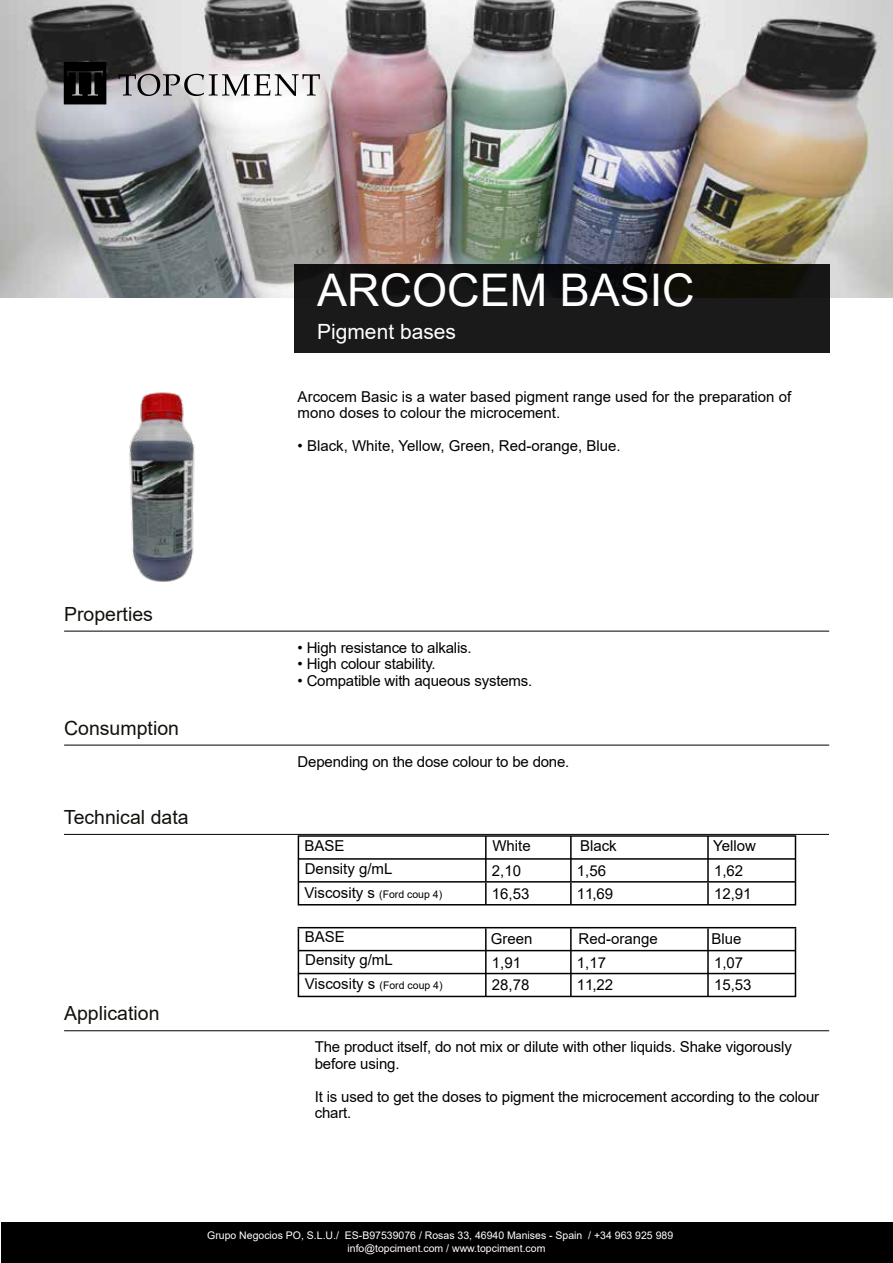
<style>
.page{position:relative;width:893px;height:1263px;background:#fff}
.page>*{position:absolute;margin:0;border:0;box-sizing:border-box;transform-origin:0 0}
.t1{font:45px "Arial";color:#fff}
.t2{font:21px "Arial";color:#fff}
.t3{font:19.5px "Arial";color:#12110c}
.t4{font:15px/16.5px "Arial";letter-spacing:-.01em;color:#000}
.t5{font:10.5px "Arial";color:#fff}
.t6{font:10.5px "Arial";color:#000}
.s1{font-size:15px}
</style>
<div class="page">
<div style="left:1px;top:1222px;width:892px;height:41px;background:#000"></div>
<img style="left:129px;top:392px;width:66px;height:190px">
<img style="left:0;top:0;width:893px;height:298px">
<div style="left:294px;top:264px;width:535px;height:88px;background:linear-gradient(to bottom,#0f0e0d,#1d1e1e)"></div>
<svg style="left:118px;top:74px;width:202px;height:22px"></svg>
<svg style="left:64px;top:62px;width:42px;height:42px;background:#0d0d0d"></svg>
<hr style="left:64px;top:631px;width:765px;height:1px;background:#000">
<hr style="left:64px;top:745px;width:765px;height:1px;background:#000">
<hr style="left:64px;top:1030px;width:765px;height:1px;background:#000">
<hr style="left:64px;top:834px;width:765px;height:1px;background:#000">
<hr style="left:298px;top:835px;width:188px;height:2px;background:#000">
<hr style="left:486px;top:835px;width:85px;height:2px;background:#000">
<hr style="left:485px;top:837px;width:2px;height:21px;background:#000">
<hr style="left:571px;top:835px;width:137px;height:2px;background:#000">
<hr style="left:570px;top:837px;width:2px;height:21px;background:#000">
<hr style="left:708px;top:835px;width:88px;height:2px;background:#000">
<hr style="left:707px;top:837px;width:2px;height:21px;background:#000">
<hr style="left:298px;top:858px;width:188px;height:2px;background:#000">
<hr style="left:486px;top:858px;width:85px;height:2px;background:#000">
<hr style="left:485px;top:860px;width:2px;height:21px;background:#000">
<hr style="left:571px;top:858px;width:137px;height:2px;background:#000">
<hr style="left:570px;top:860px;width:2px;height:21px;background:#000">
<hr style="left:708px;top:858px;width:88px;height:2px;background:#000">
<hr style="left:707px;top:860px;width:2px;height:21px;background:#000">
<hr style="left:485px;top:882px;width:2px;height:22px;background:#000">
<hr style="left:570px;top:882px;width:2px;height:22px;background:#000">
<hr style="left:707px;top:882px;width:2px;height:22px;background:#000">
<hr style="left:485px;top:928px;width:2px;height:22px;background:#000">
<hr style="left:570px;top:928px;width:2px;height:22px;background:#000">
<hr style="left:707px;top:928px;width:2px;height:22px;background:#000">
<hr style="left:298px;top:950px;width:188px;height:1px;background:#000">
<hr style="left:486px;top:950px;width:85px;height:1px;background:#000">
<hr style="left:485px;top:951px;width:2px;height:22px;background:#000">
<hr style="left:571px;top:950px;width:137px;height:1px;background:#000">
<hr style="left:570px;top:951px;width:2px;height:22px;background:#000">
<hr style="left:708px;top:950px;width:88px;height:1px;background:#000">
<hr style="left:707px;top:951px;width:2px;height:22px;background:#000">
<hr style="left:298px;top:973px;width:188px;height:1px;background:#000">
<svg style="left:298px;top:928px;width:1px;height:68px"></svg>
<hr style="left:486px;top:973px;width:85px;height:1px;background:#000">
<hr style="left:485px;top:974px;width:2px;height:22px;background:#000">
<hr style="left:571px;top:973px;width:137px;height:1px;background:#000">
<hr style="left:570px;top:974px;width:2px;height:22px;background:#000">
<hr style="left:708px;top:973px;width:88px;height:1px;background:#000">
<hr style="left:707px;top:974px;width:2px;height:22px;background:#000">
<svg style="left:795px;top:928px;width:1px;height:68px"></svg>
<hr style="left:298px;top:996px;width:188px;height:1px;background:#000">
<hr style="left:486px;top:996px;width:85px;height:1px;background:#000">
<hr style="left:571px;top:996px;width:137px;height:1px;background:#000">
<hr style="left:708px;top:996px;width:88px;height:1px;background:#000">
<hr style="left:298px;top:881px;width:188px;height:1px;background:#000">
<svg style="left:298px;top:837px;width:1px;height:67px"></svg>
<hr style="left:486px;top:881px;width:85px;height:1px;background:#000">
<hr style="left:571px;top:881px;width:137px;height:1px;background:#000">
<hr style="left:708px;top:881px;width:88px;height:1px;background:#000">
<svg style="left:795px;top:837px;width:1px;height:67px"></svg>
<hr style="left:298px;top:904px;width:188px;height:1px;background:#000">
<hr style="left:486px;top:904px;width:85px;height:1px;background:#000">
<hr style="left:571px;top:904px;width:137px;height:1px;background:#000">
<hr style="left:708px;top:904px;width:88px;height:1px;background:#000">
<hr style="left:298px;top:927px;width:188px;height:1px;background:#000">
<hr style="left:486px;top:927px;width:85px;height:1px;background:#000">
<hr style="left:571px;top:927px;width:137px;height:1px;background:#000">
<hr style="left:708px;top:927px;width:88px;height:1px;background:#000">
<h1 class="t1" style="left:317px;top:259px;width:379px">ARCOCEM BASIC</h1>
<h2 class="t2" style="left:317px;top:317px;width:140px">Pigment bases</h2>
<p class="t4" style="left:298px;top:388px;width:495px">Arcocem Basic is a water based pigment range used for the preparation of mono doses to colour the microcement.</p>
<p class="t4" style="left:298px;top:437px;width:324px">• Black, White, Yellow, Green, Red-orange, Blue.</p>
<h3 class="t3" style="left:64px;top:600px;width:90px">Properties</h3>
<h3 class="t3" style="left:64px;top:714px;width:116px">Consumption</h3>
<h3 class="t3" style="left:64px;top:804px;width:126px">Technical data</h3>
<h3 class="t3" style="left:64px;top:1000px;width:97px">Application</h3>
<p class="t4" style="left:298px;top:639px;width:176px">• High resistance to alkalis.</p>
<p class="t4" style="left:298px;top:656px;width:140px">• High colour stability.</p>
<p class="t4" style="left:298px;top:672px;width:236px">• Compatible with aqueous systems.</p>
<p class="t4" style="left:298px;top:753px;width:273px">Depending on the dose colour to be done.</p>
<p class="t4" style="left:304px;top:834px;width:89px;line-height:23.5px">BASE<br>Density g/mL</p>
<p class="t6" style="left:304px;top:887px;width:139px"><span class="s1">Viscosity s</span> (Ford coup 4)</p>
<p class="t4" style="left:305px;top:924px;width:89px;line-height:23.5px">BASE<br>Density g/mL</p>
<p class="t6" style="left:305px;top:978px;width:139px"><span class="s1">Viscosity s</span> (Ford coup 4)</p>
<p class="t4" style="left:492px;top:837px;width:40px">White</p>
<p class="t4" style="left:580px;top:837px;width:38px">Black</p>
<p class="t4" style="left:713px;top:837px;width:44px">Yellow</p>
<p class="t4" style="left:492px;top:862px;width:31px">2,10</p>
<p class="t4" style="left:577px;top:862px;width:31px">1,56</p>
<p class="t4" style="left:714px;top:862px;width:31px">1,62</p>
<p class="t4" style="left:492px;top:885px;width:39px">16,53</p>
<p class="t4" style="left:577px;top:885px;width:38px">11,69</p>
<p class="t4" style="left:714px;top:885px;width:39px">12,91</p>
<p class="t4" style="left:491px;top:930px;width:43px">Green</p>
<p class="t4" style="left:578px;top:930px;width:81px">Red-orange</p>
<p class="t4" style="left:712px;top:930px;width:32px">Blue</p>
<p class="t4" style="left:492px;top:954px;width:31px">1,91</p>
<p class="t4" style="left:577px;top:954px;width:31px">1,17</p>
<p class="t4" style="left:714px;top:954px;width:31px">1,07</p>
<p class="t4" style="left:492px;top:977px;width:39px">28,78</p>
<p class="t4" style="left:577px;top:977px;width:38px">11,22</p>
<p class="t4" style="left:714px;top:977px;width:39px">15,53</p>
<p class="t4" style="left:315px;top:1038px;width:479px">The product itself, do not mix or dilute with other liquids. Shake vigorously before using.</p>
<p class="t4" style="left:315px;top:1088px;width:506px">It is used to get the doses to pigment the microcement according to the colour chart.</p>
<p class="t5" style="left:207px;top:1227px;width:468px">Grupo Negocios PO, S.L.U./ ES-B97539076 / Rosas 33, 46940 Manises - Spain / +34 963 925 989</p>
<p class="t5" style="left:347px;top:1240px;width:199px">info@topciment.com / www.topciment.com</p>
</div>
